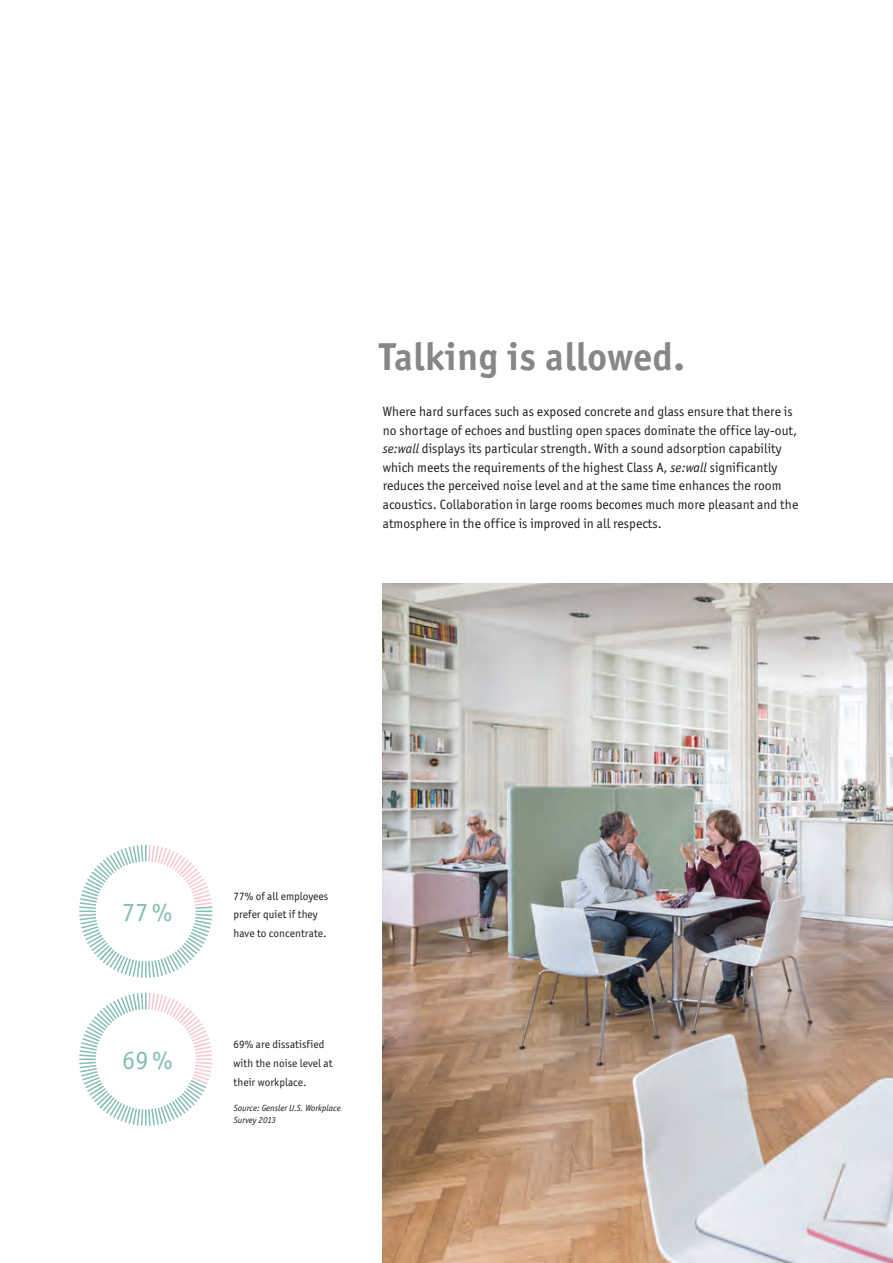
<style>
.page{position:relative;width:893px;height:1263px;background:#fff}
.page>*{position:absolute;margin:0;border:0;box-sizing:border-box;transform-origin:0 0}
.t1{font:700 39px "Officina San Itc T";letter-spacing:.015em;color:#878787}
.t2{font:26.4px "Officina San Itc T";color:#84beb4}
.t3{font:13.5px/18.6px "Officina San Itc T";letter-spacing:.005em;color:#1d1d1b}
.t4{font:11.25px/18.6px "Officina San Itc T";letter-spacing:.005em;color:#1d1d1b}
.t5{font:italic 9px/12px "Officina San Itc T";letter-spacing:.005em;color:#1d1d1b}
.s1{font-style:italic}
</style>
<div class="page">
<img style="left:383px;top:583px;width:510px;height:680px">
<svg style="left:79px;top:844px;width:134px;height:134px"></svg>
<svg style="left:79px;top:992px;width:134px;height:134px"></svg>
<h1 class="t1" style="left:379px;top:332px;width:307px">Talking is allowed.</h1>
<p class="t3" style="left:383px;top:402px;width:417px">Where hard surfaces such as exposed concrete and glass ensure that there is no shortage of echoes and bustling open spaces dominate the office lay-out, <span class="s1">se:wall</span> displays its particular strength. With a sound adsorption capability which meets the requirements of the highest Class A, <span class="s1">se:wall</span> significantly reduces the perceived noise level and at the same time enhances the room acoustics. Collaboration in large rooms becomes much more pleasant and the atmosphere in the office is improved in all respects.</p>
<h2 class="t2" style="left:122px;top:897px;width:52px">77 %</h2>
<h2 class="t2" style="left:122px;top:1045px;width:52px">69 %</h2>
<p class="t4" style="left:234px;top:886px;width:96px">77% of all employees prefer quiet if they have to concentrate.</p>
<p class="t4" style="left:234px;top:1035px;width:100px">69% are dissatisfied with the noise level at their workplace.</p>
<p class="t5" style="left:234px;top:1102px;width:108px">Source: Gensler U.S. Workplace<br>Survey 2013</p>
</div>
